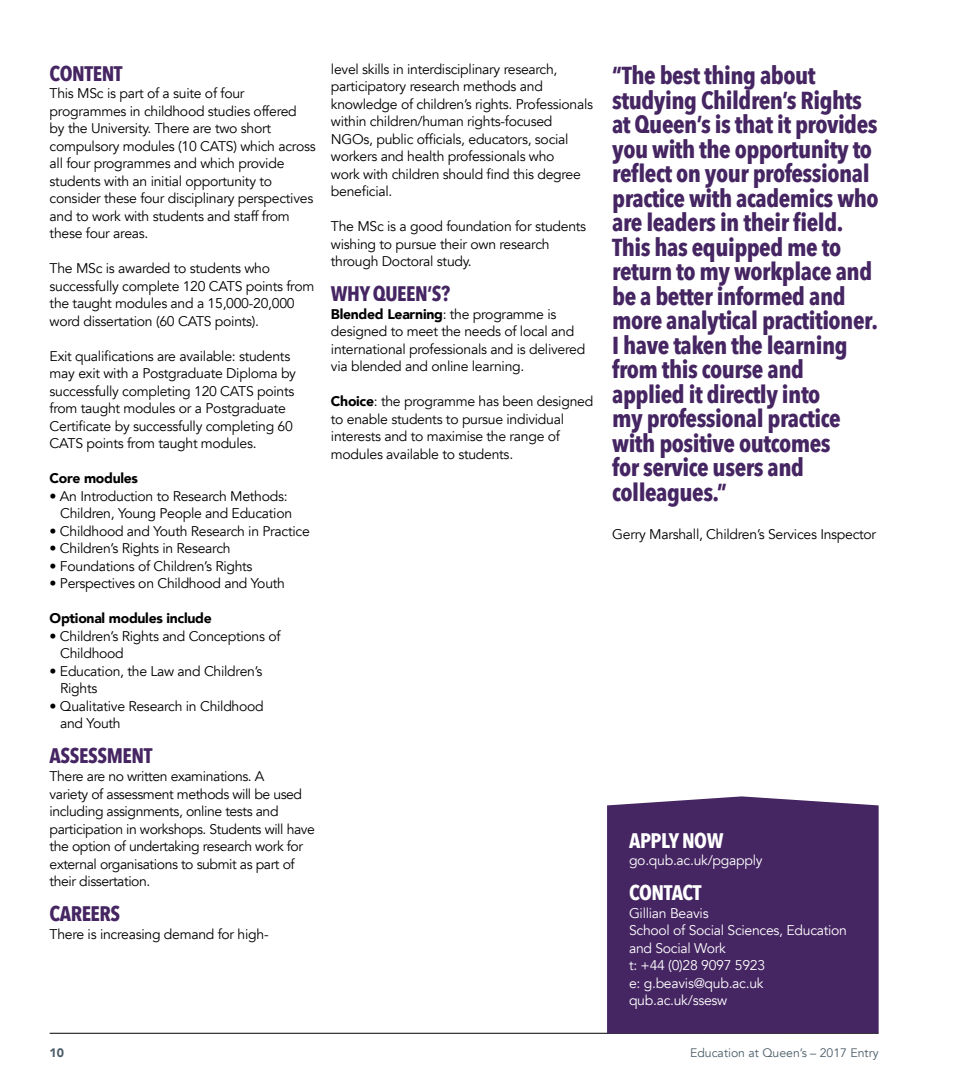
<style>
.page{position:relative;width:968px;height:1092px;background:#fff}
.page>*{position:absolute;margin:0;border:0;box-sizing:border-box;transform-origin:0 0}
.t1{font:700 24.5px/24.5px "Avenir Next Condensed";letter-spacing:-.02em;color:#452562}
.t2{font:700 21px "Avenir Next Condensed";letter-spacing:-.02em;color:#452562}
.t3{font:700 21px "Avenir Next Condensed";letter-spacing:-.02em;color:#fff}
.t4{font:14px/17.5px "Avenir";letter-spacing:-.02em;color:#000}
.t5{font:14px/17.5px "Avenir";letter-spacing:-.02em;color:#fff}
.t6{font:900 14px "Avenir";letter-spacing:-.02em;color:#000}
.t7{font:12.25px "Avenir";color:#4b5c67}
.t8{font:900 12.25px "Avenir";color:#4b5c67}
.s1{font-weight:900}
</style>
<div class="page">
<hr style="left:50px;top:1032px;width:828px;height:1px;background:#000">
<div style="left:607px;top:796px;width:271px;height:237px;background:#452562"></div>
<h2 class="t2" style="left:50px;top:60px;width:74px">CONTENT</h2>
<p class="t4" style="left:50px;top:85px;width:267px">This MSc is part of a suite of four programmes in childhood studies offered<br>by the University. There are two short compulsory modules (10 CATS) which across all four programmes and which provide students with an initial opportunity to consider these four disciplinary perspectives and to work with students and staff from these four areas.</p>
<p class="t4" style="left:50px;top:260px;width:266px">The MSc is awarded to students who successfully complete 120 CATS points from the taught modules and a 15,000-20,000 word dissertation (60 CATS points).</p>
<p class="t4" style="left:50px;top:347px;width:248px">Exit qualifications are available: students may exit with a Postgraduate Diploma by successfully completing 120 CATS points from taught modules or a Postgraduate Certificate by successfully completing 60<br>CATS points from taught modules.</p>
<p class="t6" style="left:50px;top:466px;width:90px">Core modules</p>
<p class="t4" style="left:60px;top:487px;width:233px;text-indent:-10px">• An Introduction to Research Methods:<br>Children, Young People and Education</p>
<p class="t4" style="left:50px;top:522px;width:262px">• Childhood and Youth Research in Practice</p>
<p class="t4" style="left:50px;top:540px;width:182px">• Children’s Rights in Research</p>
<p class="t4" style="left:50px;top:557px;width:204px">• Foundations of Children’s Rights</p>
<p class="t4" style="left:50px;top:575px;width:237px">• Perspectives on Childhood and Youth</p>
<p class="t6" style="left:50px;top:606px;width:164px">Optional modules include</p>
<p class="t4" style="left:60px;top:627px;width:222px;text-indent:-10px">• Children’s Rights and Conceptions of<br>Childhood</p>
<p class="t4" style="left:60px;top:662px;width:204px;text-indent:-10px">• Education, the Law and Children’s<br>Rights</p>
<p class="t4" style="left:60px;top:697px;width:205px;text-indent:-10px">• Qualitative Research in Childhood and Youth</p>
<h2 class="t2" style="left:50px;top:743px;width:104px">ASSESSMENT</h2>
<p class="t4" style="left:50px;top:767px;width:267px">There are no written examinations. A<br>variety of assessment methods will be used including assignments, online tests and participation in workshops. Students will have the option of undertaking research work for external organisations to submit as part of their dissertation.</p>
<h2 class="t2" style="left:50px;top:900px;width:72px">CAREERS</h2>
<p class="t4" style="left:50px;top:925px;width:220px">There is increasing demand for high-</p>
<p class="t4" style="left:331px;top:60px;width:263px">level skills in interdisciplinary research, participatory research methods and knowledge of children’s rights. Professionals within children/human rights-focused NGOs, public officials, educators, social workers and health professionals who<br>work with children should find this degree beneficial.</p>
<p class="t4" style="left:331px;top:218px;width:257px">The MSc is a good foundation for students wishing to pursue their own research through Doctoral study.</p>
<h2 class="t2" style="left:331px;top:281px;width:121px">WHY QUEEN’S?</h2>
<p class="t4" style="left:331px;top:305px;width:256px"><span class="s1">Blended Learning</span>: the programme is designed to meet the needs of local and international professionals and is delivered via blended and online learning.</p>
<p class="t4" style="left:331px;top:393px;width:264px"><span class="s1">Choice</span>: the programme has been designed to enable students to pursue individual interests and to maximise the range of modules available to students.</p>
<p class="t1" style="left:612px;top:63px;width:268px">“The best thing about studying Children’s Rights at Queen’s is that it provides you with the opportunity to reflect on your professional practice with academics who are leaders in their field.<br>This has equipped me to return to my workplace and be a better informed and more analytical practitioner.<br>I have taken the learning from this course and applied it directly into<br>my professional practice with positive outcomes<br>for service users and colleagues.”</p>
<p class="t4" style="left:612px;top:526px;width:265px">Gerry Marshall, Children’s Services Inspector</p>
<h2 class="t3" style="left:629px;top:827px;width:96px">APPLY NOW</h2>
<p class="t5" style="left:629px;top:851px;width:135px">go.qub.ac.uk/pgapply</p>
<h2 class="t3" style="left:629px;top:879px;width:74px">CONTACT</h2>
<p class="t5" style="left:629px;top:904px;width:219px">Gillian Beavis<br>School of Social Sciences, Education and Social Work<br>t: +44 (0)28 9097 5923<br>e: g.beavis@qub.ac.uk qub.ac.uk/ssesw</p>
<p class="t8" style="left:50px;top:1041px;width:16px">10</p>
<p class="t7" style="left:690px;top:1044px;width:190px">Education at Queen’s – 2017 Entry</p>
</div>
